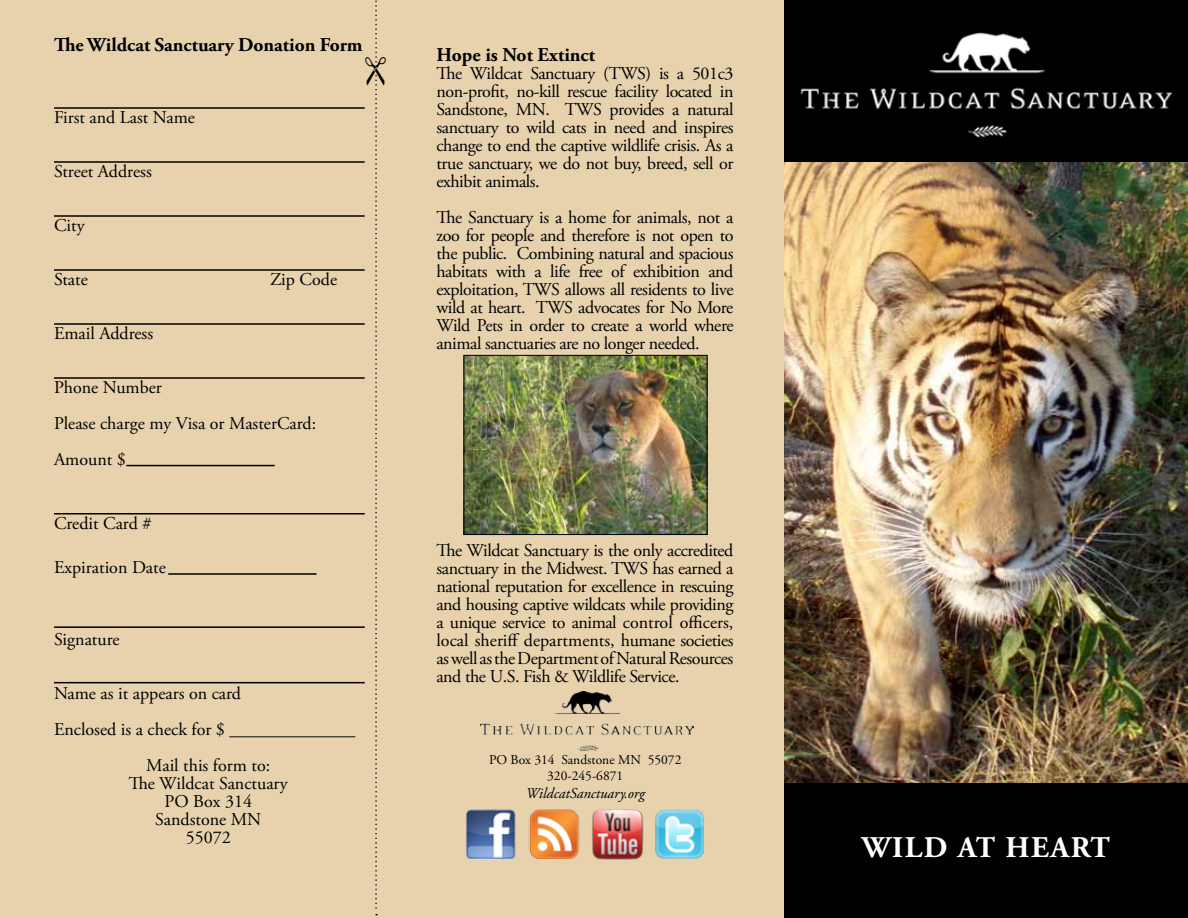
<style>
.page{position:relative;width:1188px;height:918px;background:#e7d2ad}
.page>*{position:absolute;margin:0;border:0;box-sizing:border-box;transform-origin:0 0}
.t1{font:700 30px "Adobe Garamond Pro";letter-spacing:.05em;color:#fff}
.t2{font:700 19.5px "Adobe Garamond Pro";color:#000}
.t3{font:18px/18px "Adobe Garamond Pro";letter-spacing:-.005em;color:#000;text-align:justify}
.t4{font:italic 15px "Adobe Garamond Pro";color:#000}
.t5{font:13.5px/16.2px "Adobe Garamond Pro";color:#000;text-align:center}
</style>
<div class="page">
<img style="left:784px;top:162px;width:404px;height:621px">
<div style="left:784px;top:783px;width:404px;height:135px;background:#000101"></div>
<div style="left:784px;top:0;width:404px;height:162px;background:#000101"></div>
<img style="left:800px;top:32px;width:373px;height:106px">
<img style="left:480px;top:692px;width:213px;height:58px">
<img style="left:466px;top:357px;width:239px;height:176px">
<div style="left:464px;top:355px;width:243px;height:180px;border:1px solid #000"></div>
<img style="left:466px;top:809px;width:239px;height:51px">
<hr style="left:54px;top:107px;width:311px;height:2px;background:#000">
<hr style="left:54px;top:161px;width:311px;height:2px;background:#000">
<hr style="left:54px;top:215px;width:311px;height:2px;background:#000">
<hr style="left:54px;top:269px;width:311px;height:2px;background:#000">
<hr style="left:54px;top:323px;width:311px;height:2px;background:#000">
<hr style="left:54px;top:377px;width:311px;height:2px;background:#000">
<hr style="left:54px;top:513px;width:311px;height:1px;background:#000">
<hr style="left:54px;top:626px;width:311px;height:2px;background:#000">
<hr style="left:54px;top:682px;width:311px;height:1px;background:#000">
<hr style="left:126px;top:465px;width:149px;height:1px;background:#000">
<hr style="left:168px;top:573px;width:149px;height:2px;background:#000">
<svg style="left:375px;top:0;width:3px;height:915px"></svg>
<p class="t2" style="left:54px;top:33px;width:310px">The Wildcat Sanctuary Donation Form</p>
<p class="t3" style="left:54px;top:109px;width:143px">First and Last Name</p>
<p class="t3" style="left:54px;top:163px;width:99px">Street Address</p>
<p class="t3" style="left:54px;top:217px;width:32px">City</p>
<p class="t3" style="left:54px;top:271px;width:35px">State</p>
<p class="t3" style="left:270px;top:271px;width:69px">Zip Code</p>
<p class="t3" style="left:54px;top:325px;width:101px">Email Address</p>
<p class="t3" style="left:54px;top:370px;width:264px;line-height:36px;text-align:left">Phone Number<br>Please charge my Visa or MasterCard:<br>Amount $</p>
<p class="t3" style="left:54px;top:515px;width:99px">Credit Card #</p>
<p class="t3" style="left:54px;top:559px;width:113px">Expiration Date</p>
<p class="t3" style="left:54px;top:631px;width:67px">Signature</p>
<p class="t3" style="left:54px;top:685px;width:189px">Name as it appears on card</p>
<p class="t3" style="left:54px;top:721px;width:303px">Enclosed is a check for $ ______________</p>
<p class="t3" style="left:146px;top:757px;width:126px">Mail this form to:</p>
<p class="t3" style="left:129px;top:775px;width:161px;text-align:center">The Wildcat Sanctuary<br>PO Box 314<br>Sandstone MN<br>55072</p>
<p class="t2" style="left:436px;top:43px;width:160px">Hope is Not Extinct</p>
<p class="t3" style="left:436px;top:65px;width:299px">The Wildcat Sanctuary (TWS) is a 501c3 non-profit, no-kill rescue facility located in Sandstone, MN. TWS provides a natural sanctuary to wild cats in need and inspires change to end the captive wildlife crisis. As a true sanctuary, we do not buy, breed, sell or exhibit animals.</p>
<p class="t3" style="left:436px;top:209px;width:299px">The Sanctuary is a home for animals, not a zoo for people and therefore is not open to the public. Combining natural and spacious habitats with a life free of exhibition and exploitation, TWS allows all residents to live wild at heart. TWS advocates for No More Wild Pets in order to create a world where animal sanctuaries are no longer needed.</p>
<p class="t3" style="left:436px;top:542px;width:299px">The Wildcat Sanctuary is the only accredited sanctuary in the Midwest. TWS has earned a national reputation for excellence in rescuing and housing captive wildcats while providing a unique service to animal control officers, local sheriff departments, humane societies as well as the Department of Natural Resources and the U.S. Fish &amp; Wildlife Service.</p>
<p class="t5" style="left:489px;top:752px;width:194px">PO Box 314 Sandstone MN 55072<br>320-245-6871</p>
<p class="t4" style="left:526px;top:784px;width:121px">WildcatSanctuary.org</p>
<p class="t1" style="left:862px;top:830px;width:250px">WILD AT HEART</p>
</div>
